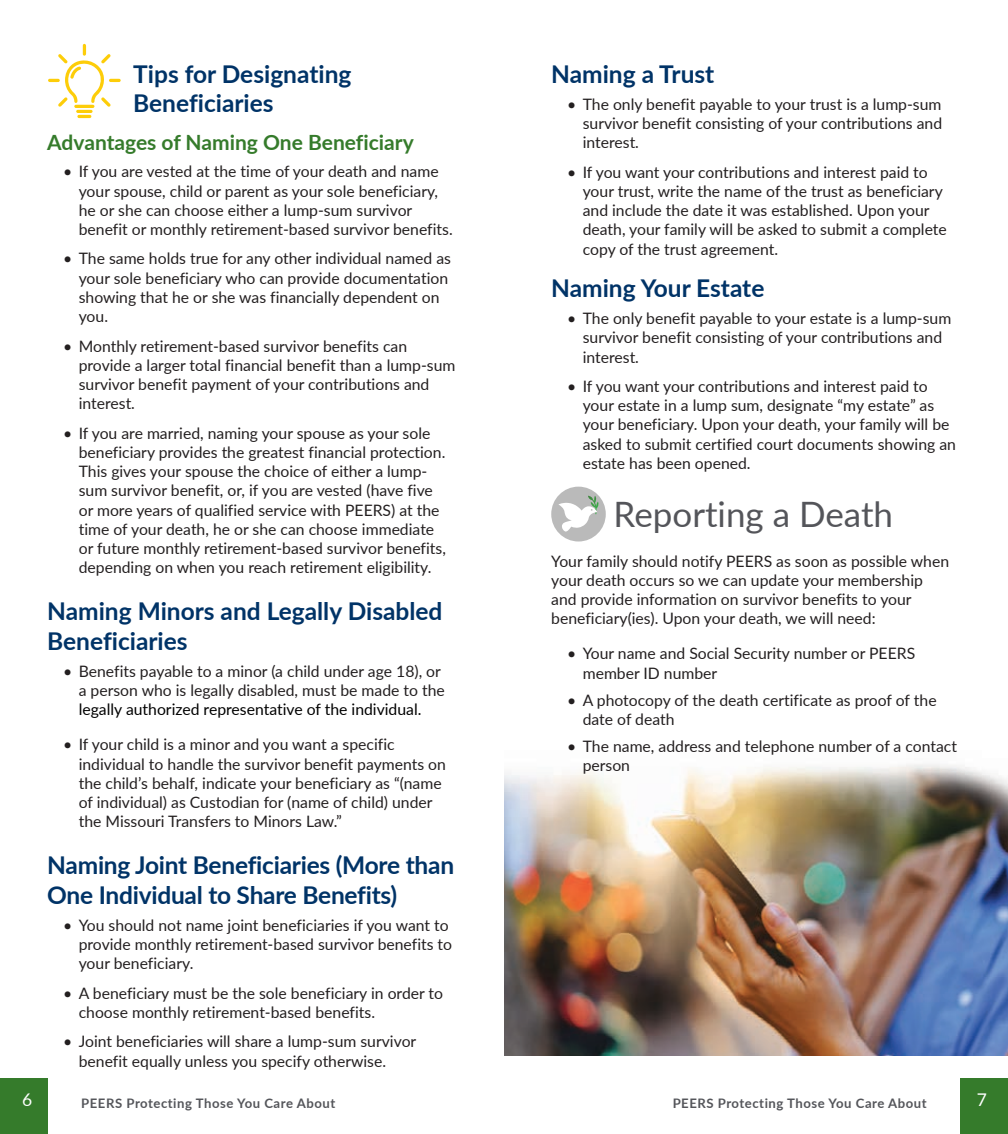
<style>
.page{position:relative;width:1008px;height:1134px;background:#fff}
.page>*{position:absolute;margin:0;border:0;box-sizing:border-box;transform-origin:0 0}
.Header_New{font:35px "Lato";color:#54555a}
.Subhead{font:700 24.5px/29.4px "Lato";letter-spacing:-.005em;color:#003367}
.Subhead2{font:700 21px "Lato";color:#357b2b}
.t1{font:17.5px "Lato";color:#fff}
.Body_PP{font:15.75px/19.2px "Lato";color:#231f20}
.t2{font:700 13.12px "Lato";letter-spacing:.04em;color:#54555a}
.s1{color:#000}
</style>
<div class="page">
<div style="left:960px;top:1078px;width:48px;height:56px;background:#357b2b"></div>
<div style="left:0;top:1078px;width:48px;height:56px;background:#357b2b"></div>
<img style="left:504px;top:764px;width:504px;height:292px">
<div style="left:551px;top:487px;width:55px;height:55px;background:#bababa;border-radius:50%"></div>
<svg style="left:559px;top:496px;width:40px;height:36px"></svg>
<svg style="left:48px;top:44px;width:73px;height:74px"></svg>
<p class="Subhead" style="left:133px;top:58px;width:220px">Tips for Designating<br>Beneficiaries</p>
<p class="Subhead2" style="left:47px;top:127px;width:368px">Advantages of Naming One Beneficiary</p>
<p class="Body_PP" style="left:79px;top:161px;width:376px;text-indent:-16px">• If you are vested at the time of your death and name your spouse, child or parent as your sole beneficiary, he or she can choose either a lump-sum survivor benefit or monthly retirement-based survivor benefits.</p>
<p class="Body_PP" style="left:79px;top:248px;width:374px;text-indent:-16px">• The same holds true for any other individual named as your sole beneficiary who can provide documentation showing that he or she was financially dependent on you.</p>
<p class="Body_PP" style="left:79px;top:336px;width:378px;text-indent:-16px">• Monthly retirement-based survivor benefits can provide a larger total financial benefit than a lump-sum survivor benefit payment of your contributions and interest.</p>
<p class="Body_PP" style="left:79px;top:423px;width:369px;text-indent:-16px">• If you are married, naming your spouse as your sole beneficiary provides the greatest financial protection.<br>This gives your spouse the choice of either a lump&shy;sum survivor benefit, or, if you are vested (have five or more years of qualified service with PEERS) at the time of your death, he or she can choose immediate or future monthly retirement-based survivor benefits, depending on when you reach retirement eligibility.</p>
<p class="Subhead" style="left:47px;top:596px;width:397px">Naming Minors and Legally Disabled<br>Beneficiaries</p>
<p class="Body_PP" style="left:79px;top:661px;width:368px;text-indent:-16px">• Benefits payable to a minor (a child under age 18), or a person who is legally disabled, must be made to the <span class="s1">legally authorized representative of the individual.</span></p>
<p class="Body_PP" style="left:79px;top:734px;width:369px;text-indent:-16px">• If your child is a minor and you want a specific individual to handle the survivor benefit payments on the child’s behalf, indicate your beneficiary as “(name of individual) as Custodian for (name of child) under the Missouri Transfers to Minors Law.”</p>
<p class="Subhead" style="left:47px;top:850px;width:408px">Naming Joint Beneficiaries (More than<br>One Individual to Share Benefits)</p>
<p class="Body_PP" style="left:79px;top:915px;width:375px;text-indent:-16px">• You should not name joint beneficiaries if you want to provide monthly retirement-based survivor benefits to your beneficiary.</p>
<p class="Body_PP" style="left:79px;top:983px;width:366px;text-indent:-16px">• A beneficiary must be the sole beneficiary in order to choose monthly retirement-based benefits.</p>
<p class="Body_PP" style="left:79px;top:1031px;width:339px;text-indent:-16px">• Joint beneficiaries will share a lump-sum survivor benefit equally unless you specify otherwise.</p>
<p class="Subhead" style="left:551px;top:58px;width:165px">Naming a Trust</p>
<p class="Body_PP" style="left:583px;top:94px;width:361px;text-align:justify;text-indent:-16px">• The only benefit payable to your trust is a lump-sum survivor benefit consisting of your contributions and interest.</p>
<p class="Body_PP" style="left:583px;top:162px;width:366px;text-indent:-16px">• If you want your contributions and interest paid to your trust, write the name of the trust as beneficiary and include the date it was established. Upon your death, your family will be asked to submit a complete copy of the trust agreement.</p>
<p class="Subhead" style="left:551px;top:272px;width:215px">Naming Your Estate</p>
<p class="Body_PP" style="left:583px;top:308px;width:370px;text-indent:-16px">• The only benefit payable to your estate is a lump-sum survivor benefit consisting of your contributions and interest.</p>
<p class="Body_PP" style="left:583px;top:376px;width:375px;text-indent:-16px">• If you want your contributions and interest paid to your estate in a lump sum, designate “my estate” as your beneficiary. Upon your death, your family will be asked to submit certified court documents showing an estate has been opened.</p>
<p class="Header_New" style="left:614px;top:489px;width:281px">Reporting a Death</p>
<p class="Body_PP" style="left:551px;top:551px;width:399px">Your family should notify PEERS as soon as possible when your death occurs so we can update your membership and provide information on survivor benefits to your beneficiary(ies). Upon your death, we will need:</p>
<p class="Body_PP" style="left:583px;top:643px;width:334px;text-indent:-16px">• Your name and Social Security number or PEERS member ID number</p>
<p class="Body_PP" style="left:583px;top:690px;width:355px;text-indent:-16px">• A photocopy of the death certificate as proof of the date of death</p>
<p class="Body_PP" style="left:583px;top:736px;width:376px;text-indent:-16px">• The name, address and telephone number of a contact person</p>
<p class="t1" style="left:22px;top:1087px;width:12px">6</p>
<p class="t2" style="left:81px;top:1094px;width:256px">PEERS Protecting Those You Care About</p>
<p class="t2" style="left:673px;top:1094px;width:256px">PEERS Protecting Those You Care About</p>
<p class="t1" style="left:977px;top:1087px;width:12px">7</p>
</div>
